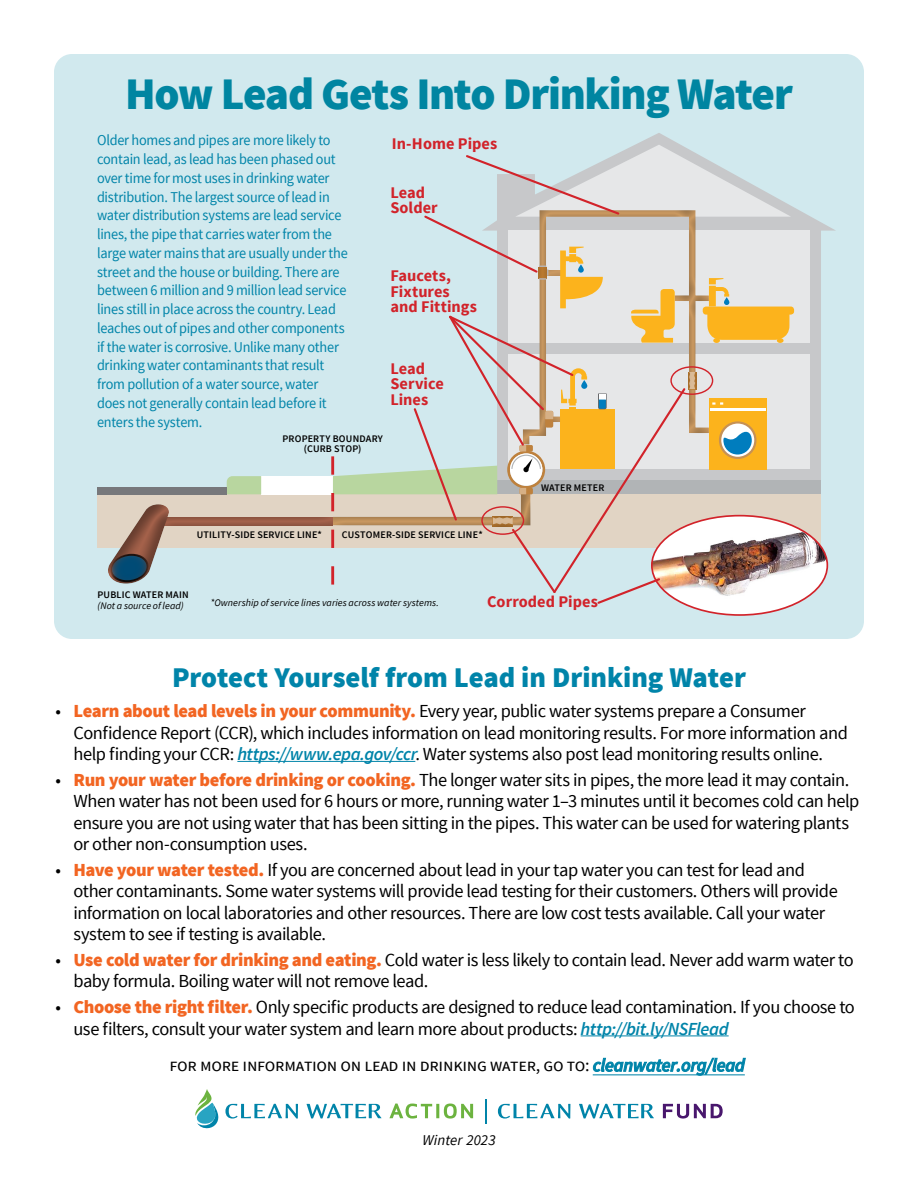
<style>
.page{position:relative;width:918px;height:1188px;background:#fff}
.page>*{position:absolute;margin:0;border:0;box-sizing:border-box;transform-origin:0 0}
.t1{font:900 45px "Source Sans Pro";letter-spacing:-.03em;color:#0085a1}
.CA_Desc_Text{font:900 28.5px "Source Sans Pro";color:#0084a9}
.t2{font:18.3px/21.3px "Source Sans Pro";letter-spacing:-.025em;color:#000}
.t3{font:18px "Source Sans Pro";color:#000}
.Lead_Spots{font:700 16.2px/15.3px "Source Sans Pro";color:#d2232a}
.t4{font:15px/18.8px "Source Sans Pro";letter-spacing:-.02em;color:#0084a9;scale:.95 1}
.t5{font:italic 15px "Source Sans Pro";letter-spacing:.005em;color:#000}
.Label__non-Lead{font:600 10.05px/10.5px "Source Sans Pro";letter-spacing:.02em;color:#000;text-align:center}
.t6{font:italic 10.05px "Source Sans Pro";letter-spacing:.005em;color:#000}
.s1{font-weight:900;color:#f26522}
.s2{font-weight:600;font-style:italic;color:#0084a9}
.s3{font-weight:600;font-style:italic;font-size:18.3px;color:#0084a9}
</style>
<div class="page">
<hr style="left:237px;top:761px;width:178px;height:1px;background:#0084a9">
<hr style="left:581px;top:1035px;width:148px;height:1px;background:#0084a9">
<div style="left:54px;top:54px;width:810px;height:585px;background:#d1e9ee;border-radius:18px"></div>
<div style="left:98px;top:494px;width:723px;height:54px;background:#e1d4c4"></div>
<div style="left:161px;top:515px;width:174px;height:12px;background:#000;opacity:.4"></div>
<svg style="left:635px;top:133px;width:201px;height:347px"></svg>
<div style="left:508px;top:231px;width:302px;height:238px;background:#e6e7e8"></div>
<div style="left:333px;top:480px;width:488px;height:14px;background:#b1b4b6"></div>
<div style="left:504px;top:343px;width:312px;height:11px;background:#c7c8ca"></div>
<svg style="left:652px;top:516px;width:175px;height:99px"></svg>
<img style="left:794px;top:525px;width:33px;height:77px">
<svg style="left:108px;top:504px;width:64px;height:80px"></svg>
<div style="left:261px;top:476px;width:72px;height:18px;background:#fff"></div>
<svg style="left:227px;top:476px;width:34px;height:18px"></svg>
<div style="left:98px;top:487px;width:129px;height:7px;background:#77787b"></div>
<svg style="left:331px;top:145px;width:463px;height:461px"></svg>
<svg style="left:195px;top:1089px;width:24px;height:40px"></svg>
<svg style="left:663px;top:1104px;width:60px;height:15px"></svg>
<svg style="left:498px;top:1104px;width:156px;height:15px"></svg>
<svg style="left:486px;top:1099px;width:1px;height:24px"></svg>
<svg style="left:389px;top:1104px;width:84px;height:15px"></svg>
<svg style="left:225px;top:1104px;width:157px;height:15px"></svg>
<hr style="left:593px;top:1074px;width:152px;height:1px;background:#0084a9">
<p class="t1" style="left:125px;top:64px;width:669px">How Lead Gets Into Drinking Water</p>
<p class="t4" style="left:97px;top:131px;width:265px">Older homes and pipes are more likely to contain lead, as lead has been phased out over time for most uses in drinking water distribution. The largest source of lead in water distribution systems are lead service lines, the pipe that carries water from the large water mains that are usually under the street and the house or building. There are between 6 million and 9 million lead service lines still in place across the country. Lead leaches out of pipes and other components if the water is corrosive. Unlike many other drinking water contaminants that result from pollution of a water source, water does not generally contain lead before it enters the system.</p>
<p class="Lead_Spots" style="left:392px;top:137px;width:107px">In-Home Pipes</p>
<p class="Lead_Spots" style="left:390px;top:186px;width:49px">Lead<br>Solder</p>
<p class="Lead_Spots" style="left:390px;top:269px;width:88px">Faucets,<br>Fixtures and Fittings</p>
<p class="Lead_Spots" style="left:390px;top:362px;width:55px">Lead<br>Service<br>Lines</p>
<p class="Label__non-Lead" style="left:282px;top:434px;width:102px">PROPERTY BOUNDARY (CURB STOP)</p>
<p class="Label__non-Lead" style="left:197px;top:529px;width:127px">UTILITY-SIDE SERVICE LINE*</p>
<p class="Label__non-Lead" style="left:342px;top:529px;width:142px">CUSTOMER-SIDE SERVICE LINE*</p>
<p class="Label__non-Lead" style="left:541px;top:482px;width:65px">WATER METER</p>
<p class="Label__non-Lead" style="left:98px;top:590px;width:93px">PUBLIC WATER MAIN</p>
<p class="t6" style="left:98px;top:599px;width:88px">(Not a source of lead)</p>
<p class="t6" style="left:210px;top:596px;width:230px">*Ownership of service lines varies across water systems.</p>
<p class="Lead_Spots" style="left:487px;top:595px;width:112px">Corroded Pipes</p>
<p class="CA_Desc_Text" style="left:172px;top:659px;width:575px">Protect Yourself from Lead in Drinking Water</p>
<p class="t2" style="left:74px;top:701px;width:776px;text-indent:-18px">• <span class="s1">Learn about lead levels in your community.</span> Every year, public water systems prepare a Consumer<br>Confidence Report (CCR), which includes information on lead monitoring results. For more information and help finding your CCR: <span class="s2">https://www.epa.gov/ccr</span>. Water systems also post lead monitoring results online.</p>
<p class="t2" style="left:74px;top:770px;width:788px;text-indent:-18px">• <span class="s1">Run your water before drinking or cooking.</span> The longer water sits in pipes, the more lead it may contain.<br>When water has not been used for 6 hours or more, running water 1–3 minutes until it becomes cold can help ensure you are not using water that has been sitting in the pipes. This water can be used for watering plants or other non-consumption uses.</p>
<p class="t2" style="left:74px;top:860px;width:766px;text-indent:-18px">• <span class="s1">Have your water tested.</span> If you are concerned about lead in your tap water you can test for lead and other contaminants. Some water systems will provide lead testing for their customers. Others will provide information on local laboratories and other resources. There are low cost tests available. Call your water system to see if testing is available.</p>
<p class="t2" style="left:74px;top:950px;width:782px;text-indent:-18px">• <span class="s1">Use cold water for drinking and eating.</span> Cold water is less likely to contain lead. Never add warm water to baby formula. Boiling water will not remove lead.</p>
<p class="t2" style="left:74px;top:997px;width:783px;text-indent:-18px">• <span class="s1">Choose the right filter.</span> Only specific products are designed to reduce lead contamination. If you choose to use filters, consult your water system and learn more about products: <span class="s2">http://bit.ly/NSFlead</span></p>
<p class="t3" style="left:170px;top:1054px;width:577px">for more information on lead in drinking water, go to: <span class="s3">cleanwater.org/lead</span></p>
<p class="t5" style="left:422px;top:1131px;width:75px">Winter 2023</p>
</div>
